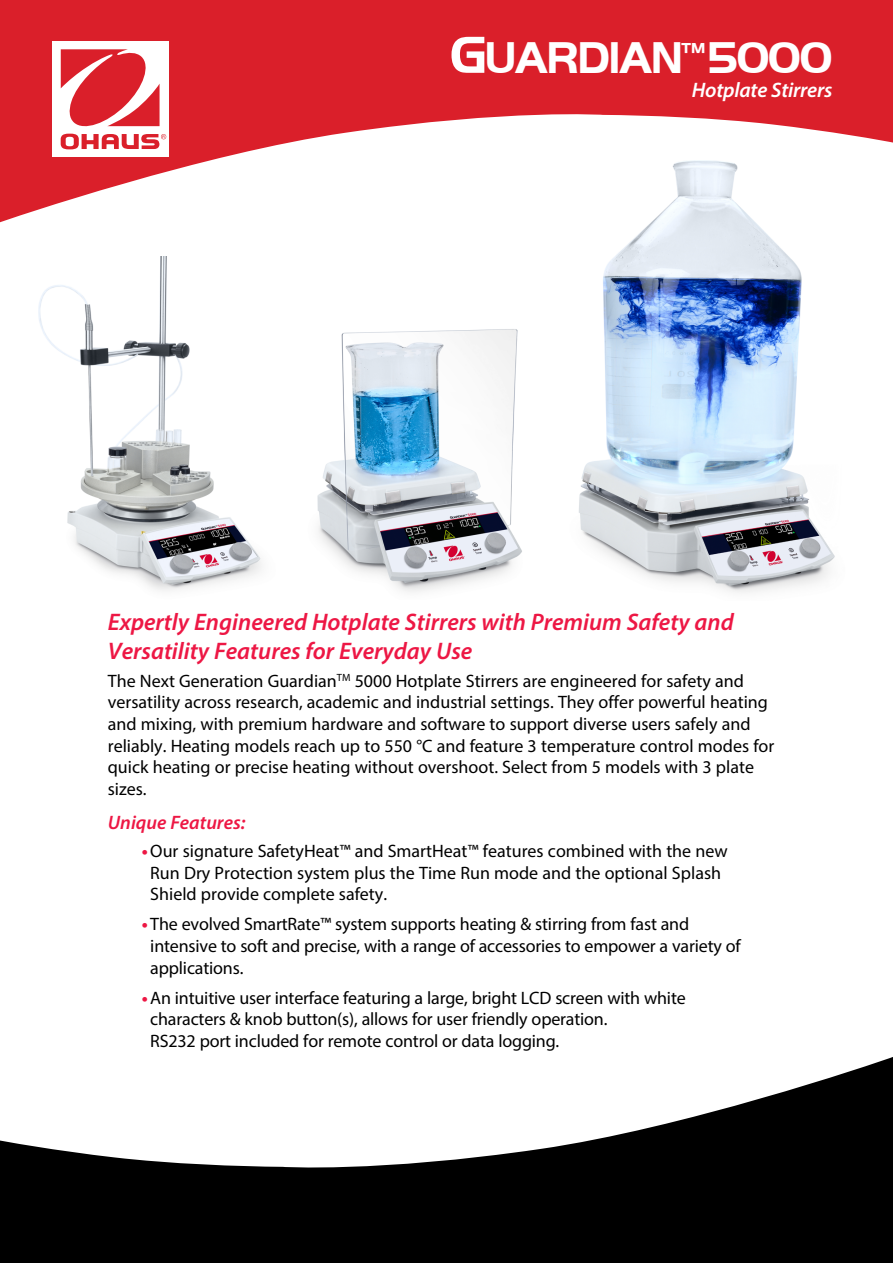
<style>
.page{position:relative;width:893px;height:1263px;background:#fff}
.page>*{position:absolute;margin:0;border:0;box-sizing:border-box;transform-origin:0 0}
.t1{font:700 45.9px "Handel Got D";letter-spacing:-.04em;color:#fff}
.t2{font:italic 600 24px/28.8px "Myriad Pro";color:#ed1744}
.t3{font:italic 600 21px "Myriad Pro";letter-spacing:-.01em;color:#fff}
.t4{font:italic 600 19.5px "Myriad Pro";color:#ed1744}
.t5{font:18px/21.6px "Myriad Pro";color:#000}
.s1{font-size:54px}
.s2{font-weight:700;color:#ed1744}
</style>
<div class="page">
<img style="left:579px;top:236px;width:256px;height:357px">
<img style="left:317px;top:329px;width:205px;height:263px">
<img style="left:38px;top:257px;width:224px;height:334px">
<svg style="left:0;top:0;width:893px;height:236px;fill:#da1f2a"></svg>
<div style="left:53px;top:41px;width:116px;height:116px;background:#fff"></div>
<svg style="left:61px;top:49px;width:105px;height:100px"></svg>
<svg style="left:0;top:1057px;width:893px;height:206px;fill:#000"></svg>
<h1 class="t1" style="left:450px;top:32px;width:384px"><span class="s1">G</span>UARDIAN<sup>™</sup>5000</h1>
<p class="t3" style="left:692px;top:76px;width:142px">Hotplate Stirrers</p>
<h2 class="t2" style="left:108px;top:607px;width:627px">Expertly Engineered Hotplate Stirrers with Premium Safety and<br>Versatility Features for Everyday Use</h2>
<p class="t5" style="left:108px;top:669px;width:668px">The Next Generation Guardian<sup>TM</sup> 5000 Hotplate Stirrers are engineered for safety and versatility across research, academic and industrial settings. They offer powerful heating and mixing, with premium hardware and software to support diverse users safely and reliably. Heating models reach up to 550 °C and feature 3 temperature control modes for quick heating or precise heating without overshoot. Select from 5 models with 3 plate sizes.</p>
<p class="t4" style="left:108px;top:810px;width:139px">Unique Features:</p>
<p class="t5" style="left:150px;top:840px;width:579px;text-indent:-8px"><span class="s2">•</span>Our signature SafetyHeat™ and SmartHeat™ features combined with the new<br>Run Dry Protection system plus the Time Run mode and the optional Splash<br>Shield provide complete safety.</p>
<p class="t5" style="left:150px;top:913px;width:592px;text-indent:-8px"><span class="s2">•</span> The evolved SmartRate™ system supports heating &amp; stirring from fast and intensive to soft and precise, with a range of accessories to empower a variety of applications.</p>
<p class="t5" style="left:150px;top:987px;width:537px;text-indent:-8px"><span class="s2">•</span>An intuitive user interface featuring a large, bright LCD screen with white characters &amp; knob button(s), allows for user friendly operation.<br>RS232 port included for remote control or data logging.</p>
</div>
